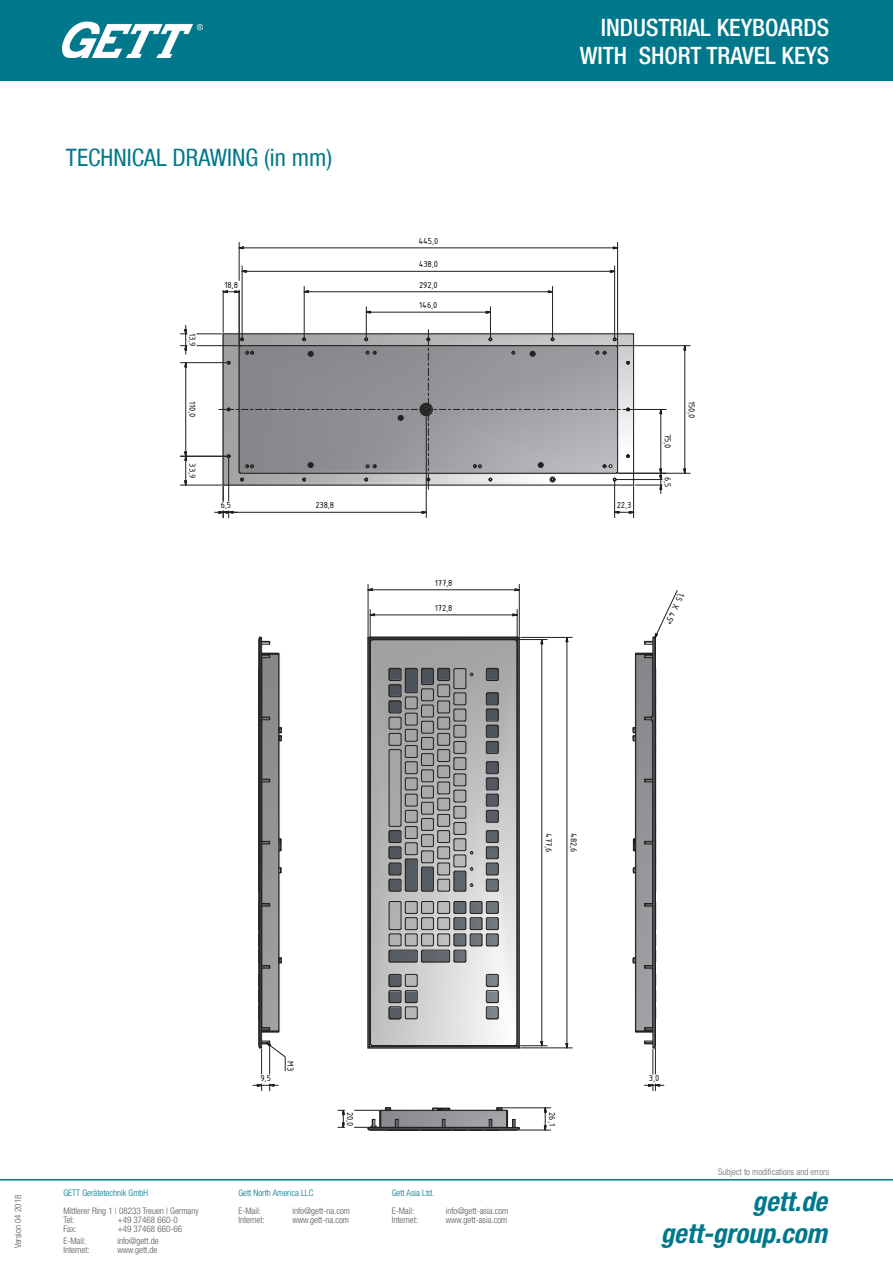
<style>
.page{position:relative;width:893px;height:1263px;background:#fff}
.page>*{position:absolute;margin:0;border:0;box-sizing:border-box;transform-origin:0 0}
.t1{font:italic 700 condensed 27px "Helvetica Neue LT Pro";color:#00788b}
.t2{font:500 condensed 24px "Helvetica Neue LT Com";color:#fff}
.t3{font:condensed 24px "Helvetica Neue LT Com";color:#00788b}
.t4{font:9.45px/20.4px "ISOCPEUR";letter-spacing:-.01em;color:#000;text-align:justify}
.t5{font:300 condensed 9px/9px "Helvetica Neue LT Com";color:#57585a}
.t6{font:300 condensed 9px "Helvetica Neue LT Com";color:#00788b}
.t7{font:300 condensed 9px "Helvetica Neue LT Com";color:#6c6d70}
</style>
<div class="page">
<div style="left:0;top:0;width:893px;height:81px;background:#00788b"></div>
<img style="left:63px;top:21px;width:140px;height:36px">
<hr style="left:0;top:1179px;width:893px;height:1px;background:#00788b">
<svg style="left:179px;top:242px;width:512px;height:888px"></svg>
<hr style="left:372px;top:589px;width:143px;height:1px;background:#231f20">
<hr style="left:519px;top:584px;width:1px;height:52px;background:#231f20">
<hr style="left:368px;top:584px;width:1px;height:52px;background:#231f20">
<hr style="left:567px;top:642px;width:1px;height:401px;background:#231f20">
<hr style="left:521px;top:1047px;width:51px;height:1px;background:#231f20">
<hr style="left:521px;top:637px;width:51px;height:1px;background:#231f20">
<hr style="left:542px;top:644px;width:1px;height:397px;background:#231f20">
<hr style="left:516px;top:639px;width:31px;height:1px;background:#231f20">
<hr style="left:516px;top:1045px;width:31px;height:1px;background:#231f20">
<hr style="left:374px;top:615px;width:139px;height:1px;background:#231f20">
<hr style="left:370px;top:609px;width:1px;height:32px;background:#231f20">
<hr style="left:517px;top:609px;width:1px;height:32px;background:#231f20">
<svg style="left:644px;top:1084px;width:20px;height:7px"></svg>
<svg style="left:633px;top:590px;width:44px;height:484px"></svg>
<svg style="left:544px;top:1108px;width:2px;height:22px"></svg>
<hr style="left:519px;top:1130px;width:32px;height:1px;background:#231f20">
<hr style="left:502px;top:1107px;width:49px;height:1px;background:#231f20">
<svg style="left:355px;top:1107px;width:165px;height:24px"></svg>
<svg style="left:338px;top:1109px;width:7px;height:19px"></svg>
<svg style="left:253px;top:1084px;width:25px;height:7px"></svg>
<svg style="left:259px;top:637px;width:26px;height:437px"></svg>
<hr style="left:243px;top:248px;width:370px;height:1px;background:#231f20">
<hr style="left:617px;top:242px;width:1px;height:103px;background:#231f20">
<hr style="left:239px;top:242px;width:1px;height:38px;background:#231f20">
<hr style="left:246px;top:271px;width:364px;height:1px;background:#231f20">
<hr style="left:614px;top:266px;width:1px;height:72px;background:#231f20">
<hr style="left:242px;top:266px;width:1px;height:72px;background:#231f20">
<hr style="left:308px;top:291px;width:240px;height:1px;background:#231f20">
<hr style="left:552px;top:286px;width:1px;height:52px;background:#231f20">
<hr style="left:304px;top:286px;width:1px;height:52px;background:#231f20">
<hr style="left:371px;top:312px;width:115px;height:1px;background:#231f20">
<hr style="left:490px;top:307px;width:1px;height:31px;background:#231f20">
<hr style="left:366px;top:307px;width:1px;height:31px;background:#231f20">
<svg style="left:180px;top:325px;width:7px;height:29px"></svg>
<svg style="left:222px;top:291px;width:17px;height:2px"></svg>
<hr style="left:223px;top:290px;width:1px;height:42px;background:#231f20">
<hr style="left:239px;top:290px;width:1px;height:55px;background:#231f20">
<hr style="left:185px;top:367px;width:1px;height:85px;background:#231f20">
<hr style="left:180px;top:362px;width:47px;height:1px;background:#231f20">
<svg style="left:185px;top:452px;width:2px;height:33px"></svg>
<hr style="left:180px;top:485px;width:42px;height:1px;background:#231f20">
<hr style="left:180px;top:456px;width:47px;height:1px;background:#231f20">
<hr style="left:684px;top:350px;width:1px;height:119px;background:#231f20">
<hr style="left:618px;top:473px;width:72px;height:1px;background:#231f20">
<hr style="left:618px;top:345px;width:72px;height:1px;background:#231f20">
<svg style="left:615px;top:511px;width:18px;height:2px"></svg>
<hr style="left:633px;top:486px;width:1px;height:32px;background:#231f20">
<hr style="left:614px;top:481px;width:1px;height:37px;background:#231f20">
<hr style="left:227px;top:512px;width:195px;height:1px;background:#231f20">
<hr style="left:426px;top:411px;width:1px;height:107px;background:#231f20">
<svg style="left:197px;top:330px;width:469px;height:171px"></svg>
<svg style="left:215px;top:511px;width:22px;height:7px"></svg>
<p class="t3" style="left:66px;top:143px;width:268px">TECHNICAL DRAWING (in mm)</p>
<p class="t4" style="left:203px;top:333px;width:15px;rotate:90deg">13,9</p>
<p class="t4" style="left:203px;top:401px;width:18px;rotate:90deg">110,0</p>
<p class="t4" style="left:203px;top:463px;width:16px;rotate:90deg">33,9</p>
<p class="t4" style="left:224px;top:274px;width:15px">18,8</p>
<p class="t4" style="left:221px;top:495px;width:12px">6,5</p>
<p class="t4" style="left:315px;top:495px;width:20px">238,8</p>
<p class="t4" style="left:418px;top:230px;width:22px">445,0</p>
<p class="t4" style="left:419px;top:254px;width:21px">438,0<br>292,0<br>146,0</p>
<p class="t4" style="left:435px;top:572px;width:19px">177,8</p>
<p class="t4" style="left:435px;top:597px;width:19px">172,8</p>
<p class="t2" style="left:601px;top:13px;width:230px">INDUSTRIAL KEYBOARDS</p>
<p class="t2" style="left:580px;top:42px;width:251px">WITH SHORT TRAVEL KEYS</p>
<p class="t4" style="left:617px;top:495px;width:16px">22,3</p>
<p class="t4" style="left:678px;top:434px;width:16px;rotate:90deg">75,0</p>
<p class="t4" style="left:678px;top:477px;width:12px;rotate:90deg">6,5</p>
<p class="t4" style="left:702px;top:401px;width:19px;rotate:90deg">150,0</p>
<p class="t4" style="left:692px;top:597px;width:36px;rotate:115deg">1 5, X 45°</p>
<p class="t4" style="left:559px;top:833px;width:21px;rotate:90deg">477,6</p>
<p class="t4" style="left:584px;top:833px;width:21px;rotate:90deg">482,6</p>
<p class="t5" style="left:13px;top:1248px;width:55px;rotate:-90deg">Version 04 2018</p>
<p class="t6" style="left:63px;top:1188px;width:86px">GETT Gerätetechnik GmbH</p>
<p class="t5" style="left:63px;top:1206px;width:137px">Mittlerer Ring 1 | 08233 Treuen | Germany<br>Tel:</p>
<p class="t5" style="left:117px;top:1215px;width:62px">+49 37468 660-0</p>
<p class="t5" style="left:63px;top:1224px;width:15px">Fax:</p>
<p class="t5" style="left:117px;top:1224px;width:66px">+49 37468 660-66</p>
<p class="t5" style="left:63px;top:1236px;width:24px">E-Mail:</p>
<p class="t5" style="left:117px;top:1236px;width:43px">info@gett.de</p>
<p class="t5" style="left:63px;top:1245px;width:28px">Internet:</p>
<p class="t5" style="left:117px;top:1245px;width:41px">www.gett.de</p>
<p class="t4" style="left:260px;top:1068px;width:12px">9,5</p>
<p class="t4" style="left:301px;top:1061px;width:11px;rotate:90deg">M3</p>
<p class="t4" style="left:361px;top:1111px;width:16px;rotate:90deg">20,0</p>
<p class="t6" style="left:238px;top:1188px;width:76px">Gett North America LLC</p>
<p class="t5" style="left:238px;top:1206px;width:24px">E-Mail:</p>
<p class="t5" style="left:292px;top:1206px;width:59px">info@gett-na.com</p>
<p class="t5" style="left:238px;top:1215px;width:28px">Internet:</p>
<p class="t5" style="left:292px;top:1215px;width:58px">www.gett-na.com</p>
<p class="t6" style="left:392px;top:1188px;width:44px">Gett Asia Ltd.</p>
<p class="t5" style="left:392px;top:1206px;width:24px">E-Mail:</p>
<p class="t5" style="left:446px;top:1206px;width:64px">info@gett-asia.com</p>
<p class="t5" style="left:392px;top:1215px;width:28px">Internet:</p>
<p class="t5" style="left:446px;top:1215px;width:63px">www.gett-asia.com</p>
<p class="t4" style="left:563px;top:1112px;width:15px;rotate:90deg">26,1</p>
<p class="t4" style="left:649px;top:1068px;width:12px">3,0</p>
<p class="t7" style="left:718px;top:1166px;width:112px">Subject to modifications and errors</p>
<h1 class="t1" style="left:753px;top:1186px;width:76px">gett.de</h1>
<h1 class="t1" style="left:661px;top:1218px;width:168px">gett-group.com</h1>
</div>
